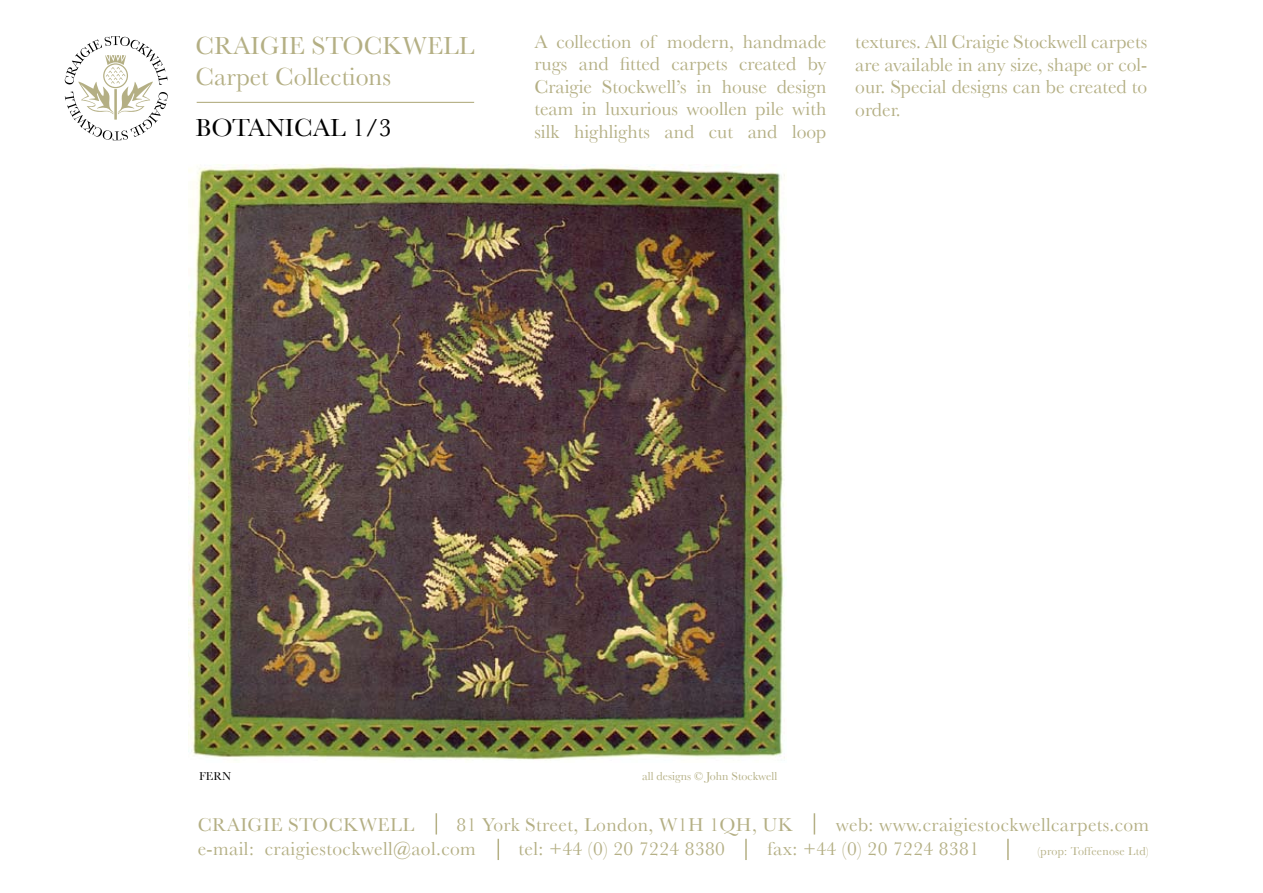
<style>
.page{position:relative;width:1263px;height:893px;background:#fff}
.page>*{position:absolute;margin:0;border:0;box-sizing:border-box;transform-origin:0 0}
.t1{font:25.8px/31.5px "Baskerville";color:#b4af84}
.t2{font:25.8px "Baskerville";color:#000}
.t3{font:19.5px/22.5px "Baskerville";letter-spacing:.02em;color:#b4af84;text-align:justify}
.t4{font:12px "Baskerville";color:#b4af84}
.t5{font:12px "Baskerville";letter-spacing:.02em;color:#b4af84}
.t6{font:12px "Baskerville";color:#000}
</style>
<div class="page">
<hr style="left:197px;top:102px;width:277px;height:1px;background:#b4af84">
<svg style="left:65px;top:36px;width:103px;height:104px"></svg>
<svg style="left:436px;top:813px;width:1px;height:21px"></svg>
<hr style="left:497px;top:839px;width:2px;height:21px;background:#b4af84">
<hr style="left:745px;top:839px;width:2px;height:21px;background:#b4af84">
<hr style="left:1007px;top:839px;width:2px;height:21px;background:#b4af84">
<svg style="left:814px;top:813px;width:1px;height:21px"></svg>
<img style="left:189px;top:164px;width:596px;height:597px">
<h1 class="t1" style="left:196px;top:30px;width:280px">CRAIGIE STOCKWELL<br>Carpet Collections</h1>
<h1 class="t2" style="left:196px;top:113px;width:198px">BOTANICAL 1/3</h1>
<p class="t3" style="left:534px;top:30px;width:293px">A collection of modern, handmade rugs and fitted carpets created by Craigie Stockwell’s in house design team in luxurious woollen pile with silk highlights and cut and loop</p>
<p class="t3" style="left:855px;top:30px;width:293px">textures. All Craigie Stockwell carpets are available in any size, shape or col&shy;our. Special designs can be created to order.</p>
<p class="t6" style="left:199px;top:769px;width:33px">FERN</p>
<p class="t4" style="left:642px;top:769px;width:137px">all designs © John Stockwell</p>
<p class="t3" style="left:198px;top:813px;width:218px">CRAIGIE STOCKWELL</p>
<p class="t3" style="left:457px;top:813px;width:338px">81 York Street, London, W1H 1QH, UK</p>
<p class="t3" style="left:836px;top:813px;width:315px">web: www.craigiestockwellcarpets.com</p>
<p class="t3" style="left:198px;top:838px;width:280px">e-mail: craigiestockwell@aol.com</p>
<p class="t3" style="left:518px;top:838px;width:208px">tel: +44 (0) 20 7224 8380</p>
<p class="t3" style="left:767px;top:838px;width:213px">fax: +44 (0) 20 7224 8381</p>
<p class="t5" style="left:1037px;top:844px;width:113px">(prop: Toffeenose Ltd)</p>
</div>
